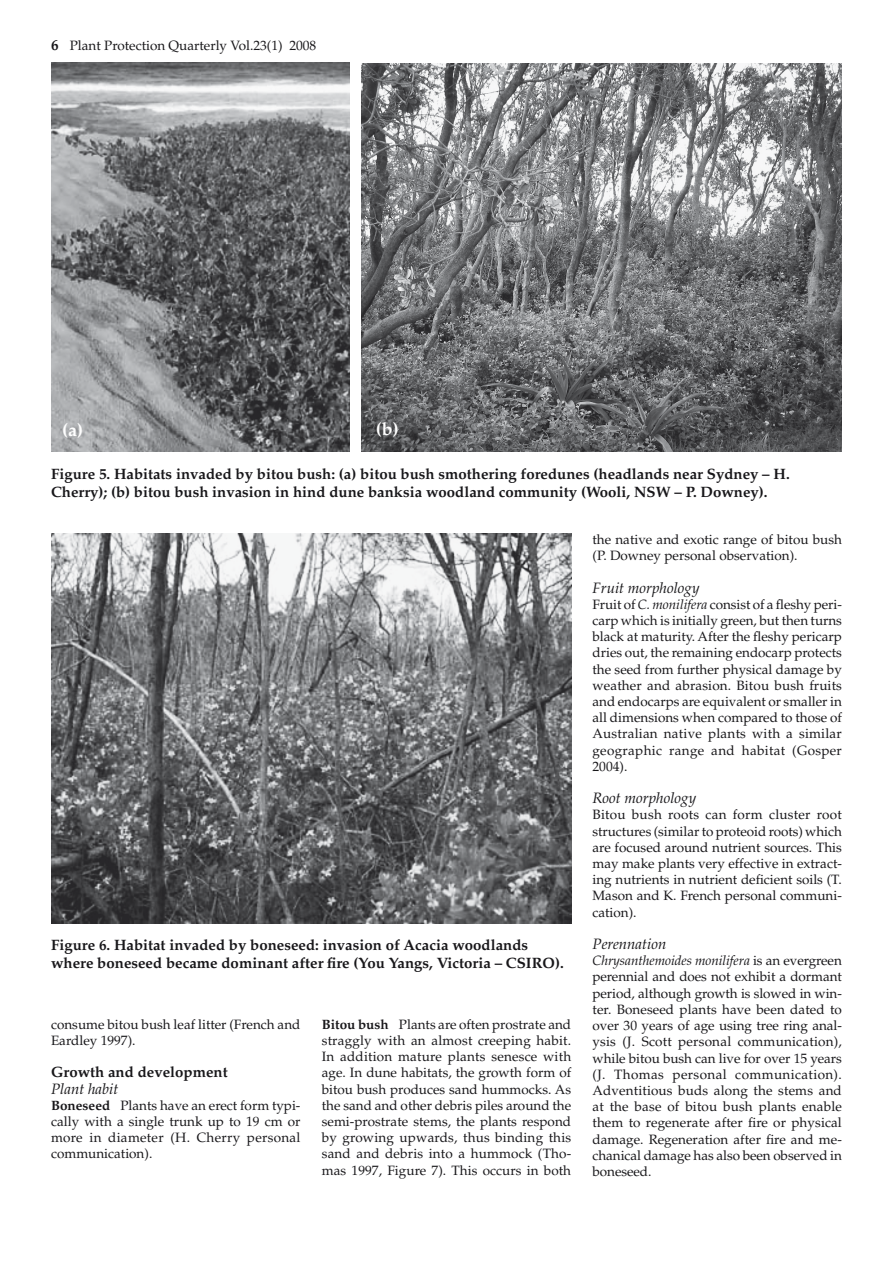
<style>
.page{position:relative;width:893px;height:1263px;background:#fff}
.page>*{position:absolute;margin:0;border:0;box-sizing:border-box;transform-origin:0 0}
.t1{font:700 18px "Palatino";color:#fff}
.t2{font:700 15px/18px "Palatino";color:#18171a}
.t3{font:italic 15px "Palatino";color:#18171a}
.t4{font:13.5px/16.2px "Palatino";color:#18171a;text-align:justify}
.s1{font-weight:700;font-size:15px}
.s2{font-weight:700}
.s3{font-style:italic}
</style>
<div class="page">
<img style="left:51px;top:534px;width:520px;height:390px">
<img style="left:51px;top:62px;width:298px;height:389px">
<img style="left:362px;top:64px;width:480px;height:387px">
<p class="t4" style="left:51px;top:39px;width:267px"><span class="s1">6</span> Plant Protection Quarterly Vol.23(1) 2008</p>
<h1 class="t1" style="left:62px;top:423px;width:22px">(a)</h1>
<h1 class="t1" style="left:376px;top:422px;width:24px">(b)</h1>
<p class="t2" style="left:51px;top:466px;width:740px">Figure 5. Habitats invaded by bitou bush: (a) bitou bush smothering foredunes (headlands near Sydney – H.<br>Cherry); (b) bitou bush invasion in hind dune banksia woodland community (Wooli, NSW – P. Downey).</p>
<p class="t2" style="left:51px;top:937px;width:514px">Figure 6. Habitat invaded by boneseed: invasion of Acacia woodlands where boneseed became dominant after fire (You Yangs, Victoria – CSIRO).</p>
<p class="t4" style="left:51px;top:1017px;width:251px">consume bitou bush leaf litter (French and<br>Eardley 1997).</p>
<p class="t2" style="left:51px;top:1065px;width:178px">Growth and development</p>
<p class="t3" style="left:51px;top:1082px;width:69px">Plant habit</p>
<p class="t4" style="left:51px;top:1098px;width:251px"><span class="s2">Boneseed</span> Plants have an erect form typi&shy;cally with a single trunk up to 19 cm or more in diameter (H. Cherry personal communication).</p>
<p class="t4" style="left:322px;top:1017px;width:251px"><span class="s2">Bitou bush</span> Plants are often prostrate and straggly with an almost creeping habit.<br>In addition mature plants senesce with age. In dune habitats, the growth form of bitou bush produces sand hummocks. As the sand and other debris piles around the semi-prostrate stems, the plants respond by growing upwards, thus binding this sand and debris into a hummock (Tho&shy;mas 1997, Figure 7). This occurs in both</p>
<p class="t4" style="left:592px;top:533px;width:251px">the native and exotic range of bitou bush (P. Downey personal observation).</p>
<p class="t3" style="left:592px;top:582px;width:109px">Fruit morphology</p>
<p class="t4" style="left:592px;top:598px;width:251px">Fruit of <span class="s3">C. monilifera</span> consist of a fleshy peri&shy;carp which is initially green, but then turns black at maturity. After the fleshy pericarp dries out, the remaining endocarp protects the seed from further physical damage by weather and abrasion. Bitou bush fruits and endocarps are equivalent or smaller in all dimensions when compared to those of Australian native plants with a similar geographic range and habitat (Gosper 2004).</p>
<p class="t3" style="left:592px;top:792px;width:105px">Root morphology</p>
<p class="t4" style="left:592px;top:808px;width:251px">Bitou bush roots can form cluster root structures (similar to proteoid roots) which are focused around nutrient sources. This may make plants very effective in extract&shy;ing nutrients in nutrient deficient soils (T.<br>Mason and K. French personal communi&shy;cation).</p>
<p class="t3" style="left:592px;top:938px;width:75px">Perennation</p>
<p class="t4" style="left:592px;top:954px;width:251px"><span class="s3">Chrysanthemoides monilifera</span> is an evergreen perennial and does not exhibit a dormant period, although growth is slowed in win&shy;ter. Boneseed plants have been dated to over 30 years of age using tree ring anal&shy;ysis (J. Scott personal communication), while bitou bush can live for over 15 years (J. Thomas personal communication).<br>Adventitious buds along the stems and at the base of bitou bush plants enable them to regenerate after fire or physical damage. Regeneration after fire and me&shy;chanical damage has also been observed in boneseed.</p>
</div>
